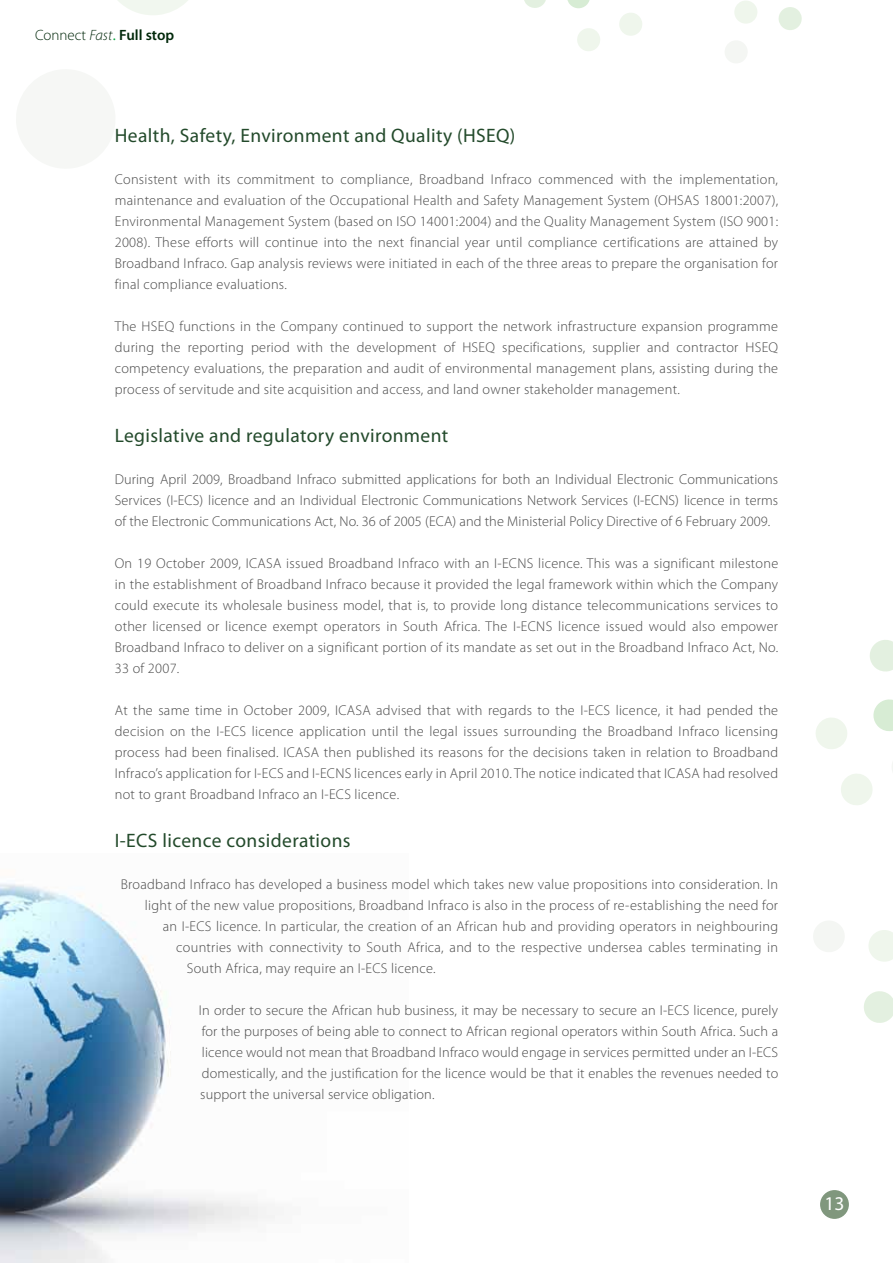
<style>
.page{position:relative;width:893px;height:1263px;background:#fff}
.page>*{position:absolute;margin:0;border:0;box-sizing:border-box;transform-origin:0 0}
.t1{font:19.5px "Myriad Pro";letter-spacing:.02em;color:#234a2b}
.t2{font:19.5px "Myriad Pro";color:#fff}
.t3{font:600 15px "Myriad Pro";color:#00280a}
.t4{font:300 14.25px/21px "Myriad Pro";letter-spacing:.02em;color:#474747;text-align:justify}
.s1{font-weight:300}
.s2{font-weight:300;font-style:italic}
.s3{font-weight:300;font-size:21px;color:#00a83d}
</style>
<div class="page">
<svg style="left:813px;top:640px;width:80px;height:383px"></svg>
<svg style="left:118px;top:0;width:70px;height:15px"></svg>
<div style="left:819px;top:1189px;width:31px;height:31px;background:#80977d;border-radius:50%"></div>
<div style="left:819px;top:1188px;width:31px;height:32px;border:2px solid #fff;border-radius:50%"></div>
<svg style="left:524px;top:0;width:278px;height:63px"></svg>
<img style="left:0;top:883px;width:275px;height:380px">
<p class="t3" style="left:35px;top:25px;width:141px"><span class="s1">Connect</span> <span class="s2">Fast</span><span class="s3">.</span> Full stop</p>
<h1 class="t1" style="left:115px;top:124px;width:402px">Health, Safety, Environment and Quality (HSEQ)</h1>
<p class="t4" style="left:115px;top:169px;width:665px">Consistent with its commitment to compliance, Broadband Infraco commenced with the implementation, maintenance and evaluation of the Occupational Health and Safety Management System (OHSAS 18001:2007), Environmental Management System (based on ISO 14001:2004) and the Quality Management System (ISO 9001:<br>2008). These efforts will continue into the next financial year until compliance certifications are attained by Broadband Infraco. Gap analysis reviews were initiated in each of the three areas to prepare the organisation for final compliance evaluations.</p>
<p class="t4" style="left:115px;top:316px;width:665px">The HSEQ functions in the Company continued to support the network infrastructure expansion programme during the reporting period with the development of HSEQ specifications, supplier and contractor HSEQ competency evaluations, the preparation and audit of environmental management plans, assisting during the process of servitude and site acquisition and access, and land owner stakeholder management.</p>
<h1 class="t1" style="left:115px;top:424px;width:335px">Legislative and regulatory environment</h1>
<p class="t4" style="left:115px;top:469px;width:665px">During April 2009, Broadband Infraco submitted applications for both an Individual Electronic Communications Services (I-ECS) licence and an Individual Electronic Communications Network Services (I-ECNS) licence in terms of the Electronic Communications Act, No. 36 of 2005 (ECA) and the Ministerial Policy Directive of 6 February 2009.</p>
<p class="t4" style="left:115px;top:553px;width:665px">On 19 October 2009, ICASA issued Broadband Infraco with an I-ECNS licence. This was a significant milestone in the establishment of Broadband Infraco because it provided the legal framework within which the Company could execute its wholesale business model, that is, to provide long distance telecommunications services to other licensed or licence exempt operators in South Africa. The I-ECNS licence issued would also empower Broadband Infraco to deliver on a significant portion of its mandate as set out in the Broadband Infraco Act, No.<br>33 of 2007.</p>
<p class="t4" style="left:115px;top:700px;width:665px">At the same time in October 2009, ICASA advised that with regards to the I-ECS licence, it had pended the decision on the I-ECS licence application until the legal issues surrounding the Broadband Infraco licensing process had been finalised. ICASA then published its reasons for the decisions taken in relation to Broadband Infraco’s application for I-ECS and I-ECNS licences early in April 2010. The notice indicated that ICASA had resolved not to grant Broadband Infraco an I-ECS licence.</p>
<h1 class="t1" style="left:115px;top:829px;width:237px">I-ECS licence considerations</h1>
<p class="t4" style="left:121px;top:874px;width:659px">Broadband Infraco has developed a business model which takes new value propositions into consideration. In</p>
<p class="t4" style="left:145px;top:895px;width:635px">light of the new value propositions, Broadband Infraco is also in the process of re-establishing the need for</p>
<p class="t4" style="left:163px;top:916px;width:617px">an I-ECS licence. In particular, the creation of an African hub and providing operators in neighbouring</p>
<p class="t4" style="left:176px;top:937px;width:603px">countries with connectivity to South Africa, and to the respective undersea cables terminating in</p>
<p class="t4" style="left:187px;top:958px;width:250px">South Africa, may require an I-ECS licence.</p>
<p class="t4" style="left:199px;top:1000px;width:581px">In order to secure the African hub business, it may be necessary to secure an I-ECS licence, purely for the purposes of being able to connect to African regional operators within South Africa. Such a licence would not mean that Broadband Infraco would engage in services permitted under an I-ECS domestically, and the justification for the licence would be that it enables the revenues needed to support the universal service obligation.</p>
<h1 class="t2" style="left:824px;top:1192px;width:21px">13</h1>
</div>
